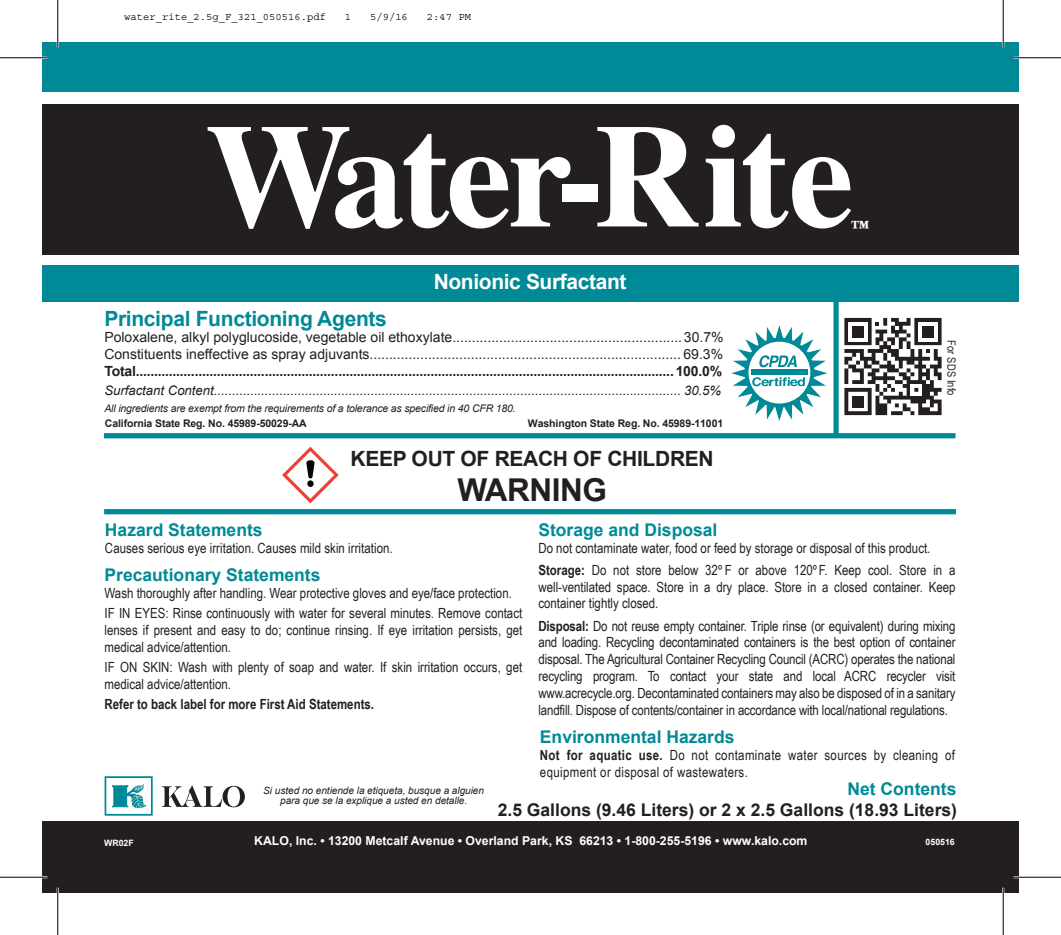
<style>
.page{position:relative;width:1061px;height:935px;background:#fff}
.page>*{position:absolute;margin:0;border:0;box-sizing:border-box;transform-origin:0 0}
.t1{font:700 147px "Times";letter-spacing:-.025em;color:#fff}
.t2{font:700 31.5px "Arial";letter-spacing:-.015em;color:#231f20}
.t3{font:700 21px "Arial";letter-spacing:-.015em;color:#008996}
.t4{font:700 21px "Arial";letter-spacing:-.015em;color:#231f20}
.t5{font:700 21px "Arial";letter-spacing:-.02em;color:#fff}
.t6{font:700 21px "Times";color:#fff}
.t7{font:700 17.5px "Arial";color:#008996}
.t8{font:700 17.5px "Arial";color:#231f20}
.t9{font:14px/16.8px "Arial Narrow";color:#231f20}
.t10{font:14px/16.8px "Arial";color:#231f20}
.t11{font:700 14px "Arial";letter-spacing:-.015em;color:#231f20}
.t12{font:14px/16.8px "Arial Narrow";letter-spacing:.025em;color:#231f20}
.t13{font:700 14px "Arial Narrow";color:#231f20}
.t14{font:italic 13.12px "Arial";color:#231f20}
.t15{font:700 12.25px "Arial";color:#fff}
.t16{font:11.38px "Arial Narrow";letter-spacing:.01em;color:#231f20}
.t17{font:italic 10.5px "Arial";letter-spacing:-.015em;color:#231f20}
.t18{font:700 10.5px "Arial";letter-spacing:-.01em;color:#231f20}
.t19{font:10.5px "Courier";color:#000}
.t20{font:italic 10.15px/10.5px "Arial";letter-spacing:-.005em;color:#231f20;text-align:center}
.t21{font:700 8.75px "Arial";color:#fff}
.s1{font-weight:700}
</style>
<div class="page">
<div style="left:42px;top:42px;width:976px;height:49px;background:#008996"></div>
<div style="left:42px;top:265px;width:976px;height:36px;background:#008996"></div>
<div style="left:42px;top:104px;width:976px;height:150px;background:#231f20"></div>
<div style="left:42px;top:821px;width:976px;height:71px;background:#231f20"></div>
<svg style="left:162px;top:785px;width:83px;height:22px"></svg>
<div style="left:105px;top:776px;width:48px;height:39px;border:2px solid #008996"></div>
<svg style="left:112px;top:784px;width:35px;height:25px"></svg>
<div style="left:833px;top:299px;width:5px;height:136px;background:#008996"></div>
<div style="left:104px;top:509px;width:852px;height:5px;background:#008996"></div>
<div style="left:104px;top:433px;width:851px;height:5px;background:#008996"></div>
<svg style="left:282px;top:446px;width:57px;height:57px"></svg>
<svg style="left:731px;top:325px;width:97px;height:96px"></svg>
<svg style="left:844px;top:318px;width:97px;height:97px"></svg>
<hr style="left:0;top:57px;width:47px;height:2px;background:#fff">
<hr style="left:1013px;top:57px;width:47px;height:2px;background:#fff">
<hr style="left:0;top:876px;width:47px;height:2px;background:#fff">
<hr style="left:1013px;top:876px;width:47px;height:2px;background:#fff">
<hr style="left:57px;top:0;width:2px;height:47px;background:#fff">
<hr style="left:57px;top:887px;width:2px;height:47px;background:#fff">
<hr style="left:1002px;top:0;width:2px;height:47px;background:#fff">
<hr style="left:1002px;top:887px;width:2px;height:47px;background:#fff">
<hr style="left:0;top:57px;width:47px;height:1px;background:#000">
<hr style="left:1013px;top:57px;width:47px;height:1px;background:#000">
<hr style="left:0;top:876px;width:47px;height:1px;background:#000">
<hr style="left:1013px;top:876px;width:47px;height:1px;background:#000">
<hr style="left:57px;top:0;width:1px;height:47px;background:#000">
<hr style="left:57px;top:887px;width:1px;height:47px;background:#000">
<hr style="left:1002px;top:0;width:1px;height:47px;background:#000">
<hr style="left:1002px;top:887px;width:1px;height:47px;background:#000">
<p class="t19" style="left:124px;top:12px;width:203px">water_rite_2.5g_F_321_050516.pdf</p>
<p class="t19" style="left:345px;top:12px;width:8px">1</p>
<p class="t19" style="left:370px;top:12px;width:39px">5/9/16</p>
<p class="t19" style="left:427px;top:12px;width:46px">2:47 PM</p>
<h1 class="t1" style="left:205px;top:36px;width:650px">Water-Rite</h1>
<h3 class="t6" style="left:850px;top:208px;width:22px">™</h3>
<h3 class="t5" style="left:434px;top:268px;width:194px">Nonionic Surfactant</h3>
<h3 class="t3" style="left:104px;top:304px;width:284px">Principal Functioning Agents</h3>
<p class="t10" style="left:104px;top:329px;width:621px">Poloxalene, alkyl polyglucoside, vegetable oil ethoxylate........................................................... 30.7%<br>Constituents ineffective as spray adjuvants................................................................................ 69.3%</p>
<p class="t11" style="left:104px;top:362px;width:619px">Total..................................................................................................................................................100.0%</p>
<p class="t14" style="left:104px;top:382px;width:618px">Surfactant Content................................................................................................................................ 30.5%</p>
<p class="t17" style="left:104px;top:401px;width:413px">All ingredients are exempt from the requirements of a tolerance as specified in 40 CFR 180.</p>
<p class="t18" style="left:105px;top:416px;width:203px">California State Reg. No. 45989-50029-AA</p>
<p class="t18" style="left:528px;top:416px;width:197px">Washington State Reg. No. 45989-11001</p>
<h3 class="t4" style="left:350px;top:444px;width:364px">KEEP OUT OF REACH OF CHILDREN</h3>
<h2 class="t2" style="left:457px;top:469px;width:151px">WARNING</h2>
<p class="t16" style="left:959px;top:340px;width:57px;rotate:90deg">For SDS Info</p>
<p class="t7" style="left:105px;top:518px;width:159px">Hazard Statements</p>
<p class="t9" style="left:105px;top:539px;width:289px">Causes serious eye irritation. Causes mild skin irritation.</p>
<p class="t7" style="left:105px;top:563px;width:217px">Precautionary Statements</p>
<p class="t9" style="left:105px;top:582px;width:419px;line-height:20.3px">Wash thoroughly after handling. Wear protective gloves and eye/face protection.<br>IF IN EYES: Rinse continuously with water for several minutes. Remove contact</p>
<p class="t9" style="left:105px;top:621px;width:419px">lenses if present and easy to do; continue rinsing. If eye irritation persists, get medical advice/attention.</p>
<p class="t9" style="left:105px;top:658px;width:419px">IF ON SKIN: Wash with plenty of soap and water. If skin irritation occurs, get medical advice/attention.</p>
<p class="t13" style="left:105px;top:693px;width:271px">Refer to back label for more First Aid Statements.</p>
<p class="t7" style="left:538px;top:518px;width:180px">Storage and Disposal</p>
<p class="t9" style="left:538px;top:536px;width:418px;line-height:22.1px">Do not contaminate water, food or feed by storage or disposal of this product.<br><span class="s1">Storage:</span> Do not store below 32º F or above 120ºF. Keep cool. Store in a</p>
<p class="t9" style="left:538px;top:578px;width:418px">well-ventilated space. Store in a dry place. Store in a closed container. Keep container tightly closed.</p>
<p class="t9" style="left:538px;top:616px;width:418px;text-align:justify"><span class="s1">Disposal:</span> Do not reuse empty container. Triple rinse (or equivalent) during mixing and loading. Recycling decontaminated containers is the best option of container disposal. The Agricultural Container Recycling Council (ACRC) operates the national recycling program. To contact your state and local ACRC recycler visit www.acrecycle.org. Decontaminated containers may also be disposed of in a sanitary landfill. Dispose of contents/container in accordance with local/national regulations.</p>
<p class="t7" style="left:540px;top:725px;width:196px">Environmental Hazards</p>
<p class="t12" style="left:540px;top:745px;width:416px"><span class="s1">Not for aquatic use.</span> Do not contaminate water sources by cleaning of equipment or disposal of wastewaters.</p>
<p class="t20" style="left:263px;top:785px;width:222px">Si usted no entiende la etiqueta, busque a alguien para que se la explique a usted en detalle.</p>
<p class="t7" style="left:847px;top:777px;width:110px">Net Contents</p>
<p class="t8" style="left:498px;top:798px;width:461px">2.5 Gallons (9.46 Liters) or 2 x 2.5 Gallons (18.93 Liters)</p>
<p class="t21" style="left:104px;top:836px;width:31px">WR02F</p>
<p class="t15" style="left:254px;top:832px;width:554px">KALO, Inc. • 13200 Metcalf Avenue • Overland Park, KS 66213 • 1-800-255-5196 • www.kalo.com</p>
<p class="t21" style="left:925px;top:836px;width:31px">050516</p>
</div>
